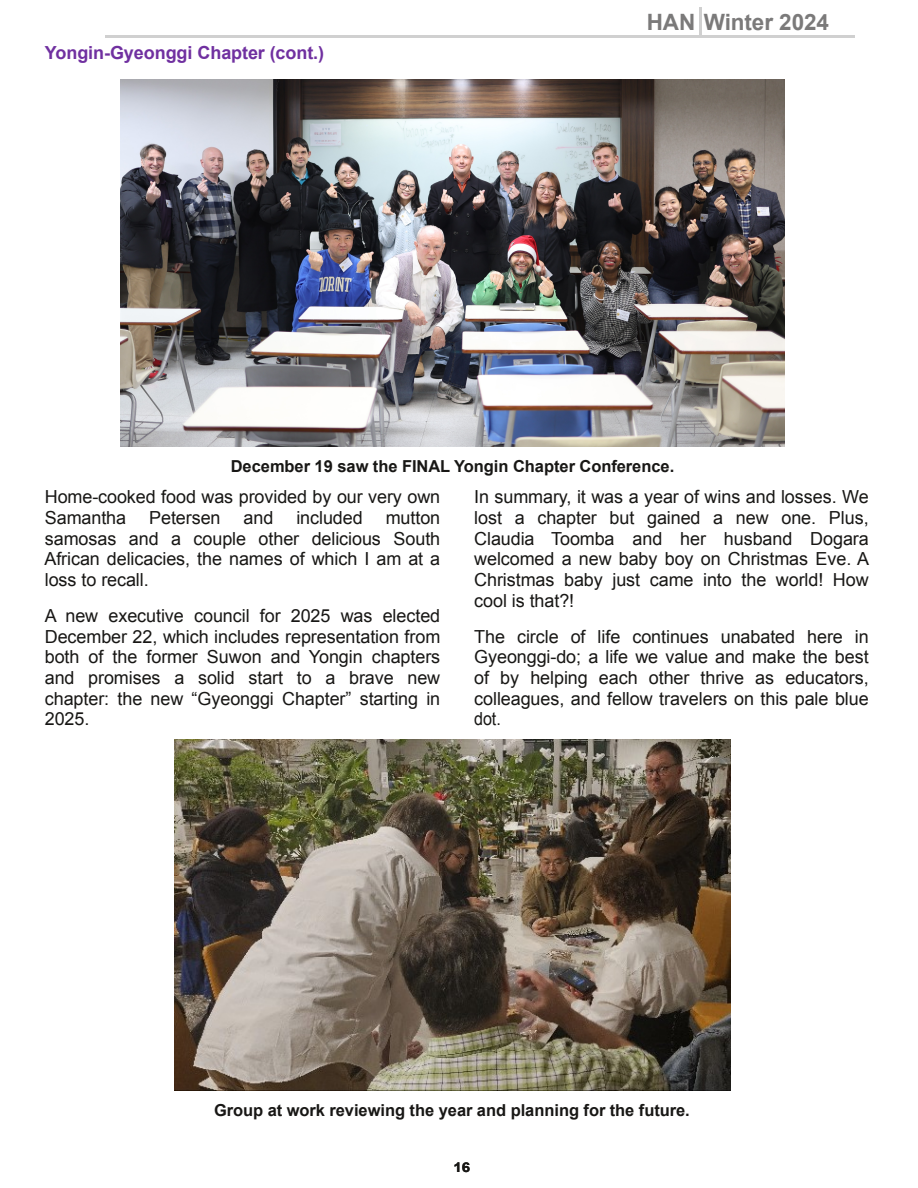
<style>
.page{position:relative;width:918px;height:1188px;background:#fff}
.page>*{position:absolute;margin:0;border:0;box-sizing:border-box;transform-origin:0 0}
.t1{font:700 22.5px "Arial";letter-spacing:-.005em;color:#7b7a7a}
.t2{font:18px/20.7px "Arial";letter-spacing:-.005em;color:#181715;text-align:justify}
.t3{font:700 18px "Arial";color:#7030a0}
.t4{font:700 16.5px "Arial";color:#181715}
.t5{font:700 13.5px "Arial";color:#181715;scale:1.12 1}
</style>
<div class="page">
<hr style="left:701px;top:36px;width:153px;height:2px;background:#d0d0d0">
<hr style="left:699px;top:8px;width:2px;height:28px;background:#d0d0d0">
<hr style="left:105px;top:36px;width:594px;height:2px;background:#d0d0d0">
<img style="left:120px;top:79px;width:665px;height:368px">
<img style="left:174px;top:740px;width:557px;height:350px">
<p class="t3" style="left:45px;top:42px;width:281px">Yongin-Gyeonggi Chapter (cont.)</p>
<p class="t1" style="left:647px;top:10px;width:184px">HAN Winter 2024</p>
<p class="t4" style="left:231px;top:457px;width:445px">December 19 saw the FINAL Yongin Chapter Conference.</p>
<p class="t2" style="left:45px;top:487px;width:397px">Home-cooked food was provided by our very own<br>Samantha</p>
<p class="t2" style="left:149px;top:507px;width:73px">Petersen</p>
<p class="t2" style="left:244px;top:507px;width:31px">and</p>
<p class="t2" style="left:296px;top:507px;width:68px">included</p>
<p class="t2" style="left:44px;top:507px;width:397px;text-indent:341px">mutton samosas and a couple other delicious South African delicacies, the names of which I am at a loss to recall.</p>
<p class="t2" style="left:45px;top:605px;width:397px">A new executive council for 2025 was elected December 22, which includes representation from both of the former Suwon and Yongin chapters and promises a solid start to a brave new chapter: the new “Gyeonggi Chapter” starting in 2025.</p>
<p class="t2" style="left:474px;top:487px;width:397px">In summary, it was a year of wins and losses. We lost a chapter but gained a new one. Plus, Claudia Toomba and her husband Dogara welcomed a new baby boy on Christmas Eve. A Christmas baby just came into the world! How cool is that?!</p>
<p class="t2" style="left:474px;top:626px;width:396px">The circle of life continues unabated here in Gyeonggi-do; a life we value and make the best of by helping each other thrive as educators, colleagues, and fellow travelers on this pale blue dot.</p>
<p class="t4" style="left:214px;top:1101px;width:477px">Group at work reviewing the year and planning for the future.</p>
<p class="t5" style="left:454px;top:1160px;width:16px">16</p>
</div>
